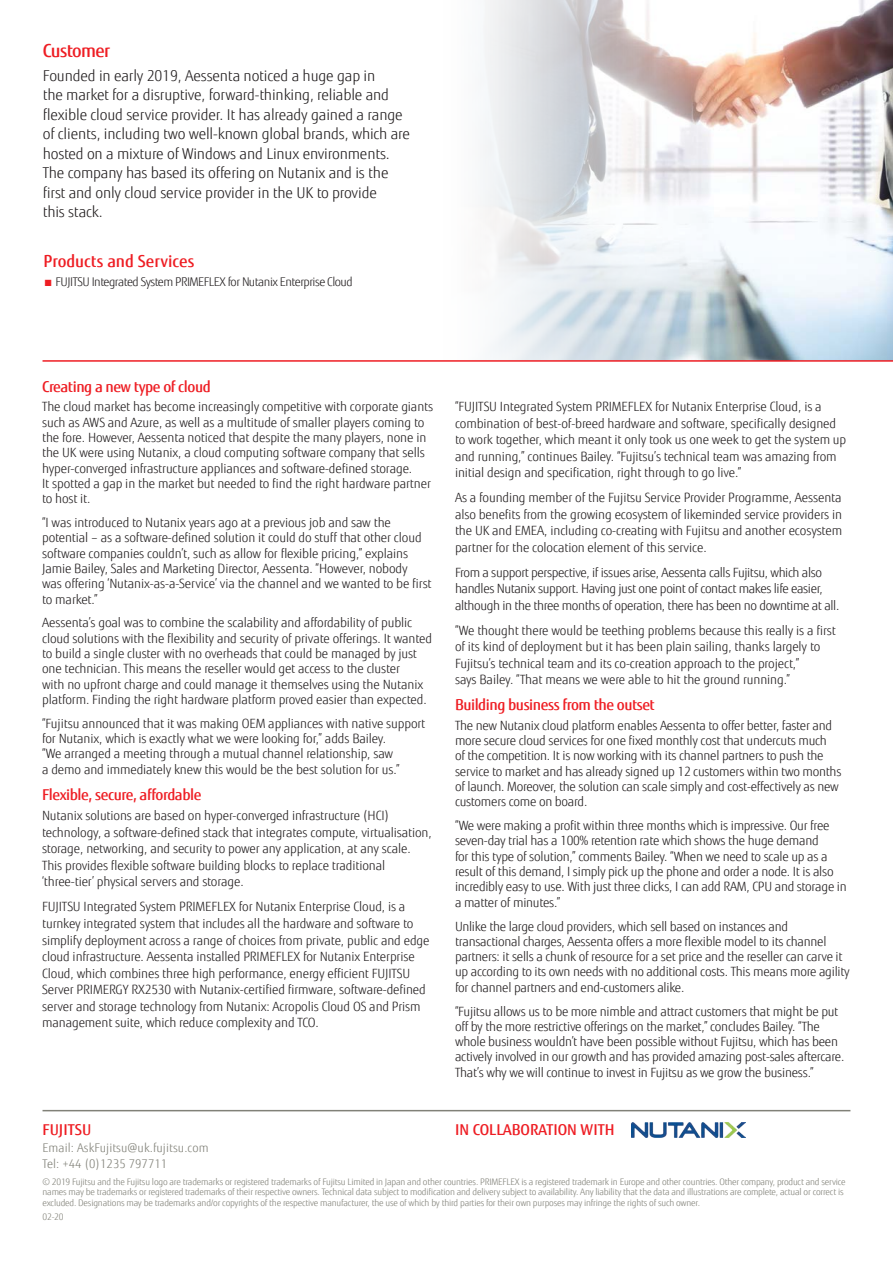
<style>
.page{position:relative;width:893px;height:1263px;background:#fff}
.page>*{position:absolute;margin:0;border:0;box-sizing:border-box;transform-origin:0 0}
.t1{font:500 18px "Fujitsu Sans";letter-spacing:-.03em;color:#ee1d23}
.Bullet{font:500 16.5px "Fujitsu Sans";color:#ee1d23}
.t2{font:300 15px/19.5px "Fujitsu Sans";letter-spacing:-.01em;color:#231f20}
.intro{font:500 15px "Fujitsu Sans";letter-spacing:-.03em;color:#ee1d23}
.intro-2{font:500 15px "Fujitsu Sans";color:#ee1d23}
.t3{font:300 12.75px/15.3px "Fujitsu Sans";letter-spacing:-.01em;color:#231f20}
.t4{font:300 12.75px/16.5px "Fujitsu Sans";letter-spacing:-.03em;color:#231f20}
.Bullet-2{font:300 12px "Fujitsu Sans";letter-spacing:-.04em;color:#231f20}
.intro-3{font:300 12px "Fujitsu Sans";letter-spacing:.005em;color:#818178}
.intro-4{font:300 9px/10.5px "Fujitsu Sans";letter-spacing:-.02em;color:#818178}
.s1{color:#ee1d23}
</style>
<div class="page">
<img style="left:748px;top:0;width:145px;height:360px">
<svg style="left:483px;top:0;width:265px;height:360px"></svg>
<hr style="left:43px;top:360px;width:850px;height:2px;background:#ee1d23">
<hr style="left:43px;top:1110px;width:807px;height:1px;background:#818178">
<img style="left:631px;top:1123px;width:115px;height:14px">
<p class="t1" style="left:43px;top:39px;width:69px">Customer</p>
<p class="t2" style="left:43px;top:66px;width:369px">Founded in early 2019, Aessenta noticed a huge gap in<br>the market for a disruptive, forward-thinking, reliable and flexible cloud service provider. It has already gained a range of clients, including two well-known global brands, which are hosted on a mixture of Windows and Linux environments.<br>The company has based its offering on Nutanix and is the first and only cloud service provider in the UK to provide<br>this stack.</p>
<p class="Bullet" style="left:44px;top:250px;width:152px">Products and Services</p>
<p class="Bullet-2" style="left:44px;top:274px;width:311px"><span class="s1">■</span> FUJITSU Integrated System PRIMEFLEX for Nutanix Enterprise Cloud</p>
<p class="intro" style="left:42px;top:377px;width:170px">Creating a new type of cloud</p>
<p class="t3" style="left:42px;top:399px;width:393px">The cloud market has become increasingly competitive with corporate giants such as AWS and Azure, as well as a multitude of smaller players coming to the fore. However, Aessenta noticed that despite the many players, none in the UK were using Nutanix, a cloud computing software company that sells hyper-converged infrastructure appliances and software-defined storage.<br>It spotted a gap in the market but needed to find the right hardware partner to host it.</p>
<p class="t3" style="left:42px;top:515px;width:391px">“I was introduced to Nutanix years ago at a previous job and saw the potential – as a software-defined solution it could do stuff that other cloud software companies couldn’t, such as allow for flexible pricing,” explains Jamie Bailey, Sales and Marketing Director, Aessenta. “However, nobody<br>was offering ‘Nutanix-as-a-Service’ via the channel and we wanted to be first to market.”</p>
<p class="t3" style="left:42px;top:615px;width:391px">Aessenta’s goal was to combine the scalability and affordability of public cloud solutions with the flexibility and security of private offerings. It wanted to build a single cluster with no overheads that could be managed by just one technician. This means the reseller would get access to the cluster<br>with no upfront charge and could manage it themselves using the Nutanix platform. Finding the right hardware platform proved easier than expected.</p>
<p class="t3" style="left:42px;top:716px;width:385px">“Fujitsu announced that it was making OEM appliances with native support for Nutanix, which is exactly what we were looking for,” adds Bailey.<br>“We arranged a meeting through a mutual channel relationship, saw<br>a demo and immediately knew this would be the best solution for us.”</p>
<p class="intro" style="left:42px;top:785px;width:161px">Flexible, secure, affordable</p>
<p class="t3" style="left:42px;top:808px;width:391px;line-height:16.5px">Nutanix solutions are based on hyper-converged infrastructure (HCI) technology, a software-defined stack that integrates compute, virtualisation, storage, networking, and security to power any application, at any scale.<br>This provides flexible software building blocks to replace traditional ‘three-tier’ physical servers and storage.</p>
<p class="t3" style="left:42px;top:899px;width:389px;line-height:16.5px">FUJITSU Integrated System PRIMEFLEX for Nutanix Enterprise Cloud, is a turnkey integrated system that includes all the hardware and software to simplify deployment across a range of choices from private, public and edge cloud infrastructure. Aessenta installed PRIMEFLEX for Nutanix Enterprise Cloud, which combines three high performance, energy efficient FUJITSU Server PRIMERGY RX2530 with Nutanix-certified firmware, software-defined server and storage technology from Nutanix: Acropolis Cloud OS and Prism management suite, which reduce complexity and TCO.</p>
<p class="intro-2" style="left:43px;top:1120px;width:50px">FUJITSU</p>
<p class="intro-3" style="left:43px;top:1140px;width:168px">Email: AskFujitsu@uk.fujitsu.com</p>
<p class="intro-3" style="left:43px;top:1156px;width:126px">Tel: +44 (0)1235 797711</p>
<p class="t3" style="left:455px;top:398px;width:393px;line-height:16.5px">“FUJITSU Integrated System PRIMEFLEX for Nutanix Enterprise Cloud, is a combination of best-of-breed hardware and software, specifically designed to work together, which meant it only took us one week to get the system up and running,” continues Bailey. “Fujitsu’s technical team was amazing from initial design and specification, right through to go live.”</p>
<p class="t3" style="left:455px;top:489px;width:389px;line-height:16.5px;text-align:justify">As a founding member of the Fujitsu Service Provider Programme, Aessenta also benefits from the growing ecosystem of likeminded service providers in the UK and EMEA, including co-creating with Fujitsu and another ecosystem partner for the colocation element of this service.</p>
<p class="t4" style="left:455px;top:564px;width:386px">From a support perspective, if issues arise, Aessenta calls Fujitsu, which also handles Nutanix support. Having just one point of contact makes life easier, although in the three months of operation, there has been no downtime at all.</p>
<p class="t3" style="left:455px;top:622px;width:382px;line-height:16.5px">“We thought there would be teething problems because this really is a first of its kind of deployment but it has been plain sailing, thanks largely to Fujitsu’s technical team and its co-creation approach to the project,”<br>says Bailey. “That means we were able to hit the ground running.”</p>
<p class="intro" style="left:455px;top:695px;width:201px">Building business from the outset</p>
<p class="t3" style="left:455px;top:718px;width:388px">The new Nutanix cloud platform enables Aessenta to offer better, faster and more secure cloud services for one fixed monthly cost that undercuts much<br>of the competition. It is now working with its channel partners to push the service to market and has already signed up 12 customers within two months of launch. Moreover, the solution can scale simply and cost-effectively as new customers come on board.</p>
<p class="t3" style="left:455px;top:818px;width:393px">“We were making a profit within three months which is impressive. Our free seven-day trial has a 100% retention rate which shows the huge demand<br>for this type of solution,” comments Bailey. “When we need to scale up as a result of this demand, I simply pick up the phone and order a node. It is also incredibly easy to use. With just three clicks, I can add RAM, CPU and storage in a matter of minutes.”</p>
<p class="t3" style="left:455px;top:918px;width:396px">Unlike the large cloud providers, which sell based on instances and transactional charges, Aessenta offers a more flexible model to its channel partners: it sells a chunk of resource for a set price and the reseller can carve it up according to its own needs with no additional costs. This means more agility for channel partners and end-customers alike.</p>
<p class="t3" style="left:455px;top:1003px;width:391px">“Fujitsu allows us to be more nimble and attract customers that might be put off by the more restrictive offerings on the market,” concludes Bailey. “The whole business wouldn’t have been possible without Fujitsu, which has been actively involved in our growth and has provided amazing post-sales aftercare.<br>That’s why we will continue to invest in Fujitsu as we grow the business.”</p>
<p class="intro-2" style="left:455px;top:1120px;width:161px">IN COLLABORATION WITH</p>
<p class="intro-4" style="left:43px;top:1176px;width:805px">© 2019 Fujitsu and the Fujitsu logo are trademarks or registered trademarks of Fujitsu Limited in Japan and other countries. PRIMEFLEX is a registered trademark in Europe and other countries. Other company, product and service names may be trademarks or registered trademarks of their respective owners. Technical data subject to modification and delivery subject to availability. Any liability that the data and illustrations are complete, actual or correct is excluded. Designations may be trademarks and/or copyrights of the respective manufacturer, the use of which by third parties for their own purposes may infringe the rights of such owner.</p>
<p class="intro-4" style="left:43px;top:1212px;width:23px">02-20</p>
</div>
